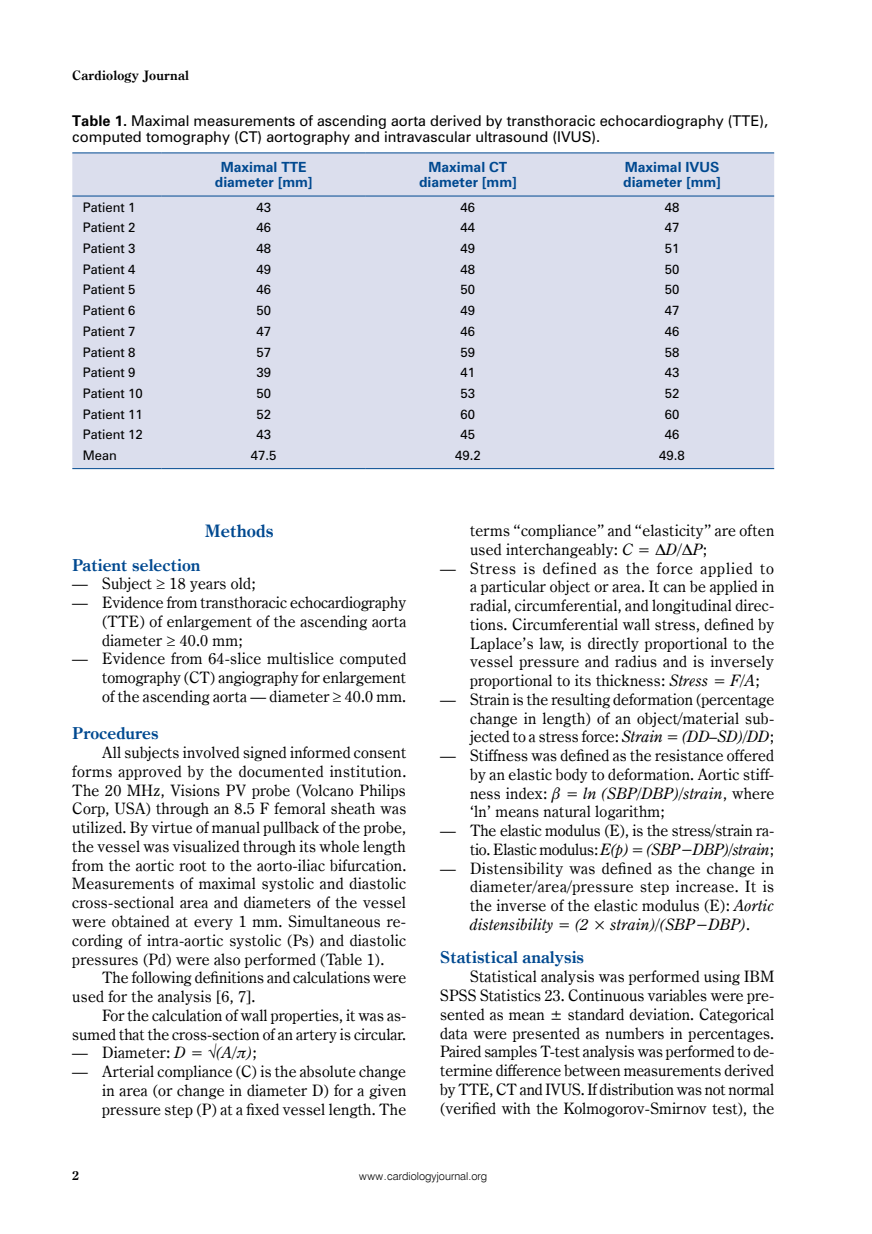
<style>
.page{position:relative;width:872px;height:1234px;background:#fff}
.page>*{position:absolute;margin:0;border:0;box-sizing:border-box;transform-origin:0 0}
.t1{font:700 17.25px "Century Oldst EU";color:#004990}
.t2{font:700 16.5px "Century Oldst EU";color:#004990}
.t3{font:15.75px/18.8px "Century Oldst EU";letter-spacing:.015em;color:#000;text-align:justify}
.t4{font:15.75px/18.8px "Century Oldst EU";letter-spacing:-.005em;color:#000;text-align:right}
.t5{font:13.5px/16.5px "Zurich PL";color:#000}
.t6{font:700 13.05px "Century Oldst EU";letter-spacing:.015em;color:#000}
.t7{font:700 12.75px/15px "Zurich PL";color:#004990;text-align:center}
.t8{font:700 12.75px "Century Oldst EU";color:#000}
.t9{font:12px "Zurich PL";color:#000}
.t10{font:10.95px "Swis 721 Lt EU";color:#000}
.s1{color:#fff}
.s2{font-weight:700}
.s3{font-style:italic}
</style>
<div class="page">
<div style="left:72px;top:153px;width:702px;height:315px;background:#dbdeed"></div>
<hr style="left:72px;top:152px;width:90px;height:1px;background:#004990">
<hr style="left:162px;top:152px;width:204px;height:1px;background:#004990">
<hr style="left:366px;top:152px;width:204px;height:1px;background:#004990">
<hr style="left:570px;top:152px;width:204px;height:1px;background:#004990">
<hr style="left:72px;top:196px;width:90px;height:1px;background:#004990">
<hr style="left:162px;top:196px;width:204px;height:1px;background:#004990">
<hr style="left:366px;top:196px;width:204px;height:1px;background:#004990">
<hr style="left:570px;top:196px;width:204px;height:1px;background:#004990">
<hr style="left:72px;top:468px;width:90px;height:1px;background:#004990">
<hr style="left:162px;top:468px;width:204px;height:1px;background:#004990">
<hr style="left:366px;top:468px;width:204px;height:1px;background:#004990">
<hr style="left:570px;top:468px;width:204px;height:1px;background:#004990">
<p class="t6" style="left:72px;top:68px;width:252px">Cardiology Journal <span class="s1">20XX, Vol. XX, No. X</span></p>
<p class="t5" style="left:72px;top:112px;width:697px"><span class="s2">Table 1.</span> Maximal measurements of ascending aorta derived by transthoracic echocardiography (TTE), computed tomography (CT) aortography and intravascular ultrasound (IVUS).</p>
<p class="t7" style="left:215px;top:159px;width:99px">Maximal TTE diameter [mm]</p>
<p class="t7" style="left:419px;top:159px;width:99px">Maximal CT diameter [mm]</p>
<p class="t7" style="left:623px;top:159px;width:99px;text-align:left">Maximal IVUS diameter [mm]</p>
<p class="t9" style="left:83px;top:199px;width:54px">Patient 1</p>
<p class="t9" style="left:256px;top:199px;width:16px">43</p>
<p class="t9" style="left:460px;top:199px;width:16px">46</p>
<p class="t9" style="left:665px;top:199px;width:16px">48</p>
<p class="t9" style="left:83px;top:219px;width:54px">Patient 2</p>
<p class="t9" style="left:256px;top:219px;width:16px">46</p>
<p class="t9" style="left:460px;top:219px;width:16px">44</p>
<p class="t9" style="left:665px;top:219px;width:16px">47</p>
<p class="t9" style="left:83px;top:240px;width:54px">Patient 3</p>
<p class="t9" style="left:256px;top:240px;width:16px">48</p>
<p class="t9" style="left:460px;top:240px;width:16px">49</p>
<p class="t9" style="left:665px;top:240px;width:16px">51</p>
<p class="t9" style="left:83px;top:261px;width:54px">Patient 4</p>
<p class="t9" style="left:256px;top:261px;width:16px">49</p>
<p class="t9" style="left:460px;top:261px;width:16px">48</p>
<p class="t9" style="left:665px;top:261px;width:16px">50</p>
<p class="t9" style="left:83px;top:282px;width:54px">Patient 5</p>
<p class="t9" style="left:256px;top:282px;width:16px">46</p>
<p class="t9" style="left:460px;top:282px;width:16px">50</p>
<p class="t9" style="left:665px;top:282px;width:16px">50</p>
<p class="t9" style="left:83px;top:302px;width:54px">Patient 6</p>
<p class="t9" style="left:256px;top:302px;width:16px">50</p>
<p class="t9" style="left:460px;top:302px;width:16px">49</p>
<p class="t9" style="left:665px;top:302px;width:16px">47</p>
<p class="t9" style="left:83px;top:323px;width:54px">Patient 7</p>
<p class="t9" style="left:256px;top:323px;width:16px">47</p>
<p class="t9" style="left:460px;top:323px;width:16px">46</p>
<p class="t9" style="left:665px;top:323px;width:16px">46</p>
<p class="t9" style="left:83px;top:344px;width:54px">Patient 8</p>
<p class="t9" style="left:256px;top:344px;width:16px">57</p>
<p class="t9" style="left:460px;top:344px;width:16px">59</p>
<p class="t9" style="left:665px;top:344px;width:16px">58</p>
<p class="t9" style="left:83px;top:364px;width:54px">Patient 9</p>
<p class="t9" style="left:256px;top:364px;width:16px">39</p>
<p class="t9" style="left:460px;top:364px;width:16px">41</p>
<p class="t9" style="left:665px;top:364px;width:16px">43</p>
<p class="t9" style="left:83px;top:385px;width:61px">Patient 10</p>
<p class="t9" style="left:256px;top:385px;width:16px">50</p>
<p class="t9" style="left:460px;top:385px;width:16px">53</p>
<p class="t9" style="left:665px;top:385px;width:16px">52</p>
<p class="t9" style="left:83px;top:406px;width:61px">Patient 11</p>
<p class="t9" style="left:256px;top:406px;width:16px">52</p>
<p class="t9" style="left:460px;top:406px;width:16px">60</p>
<p class="t9" style="left:665px;top:406px;width:16px">60</p>
<p class="t9" style="left:83px;top:426px;width:61px">Patient 12</p>
<p class="t9" style="left:256px;top:426px;width:16px">43</p>
<p class="t9" style="left:460px;top:426px;width:16px">45</p>
<p class="t9" style="left:665px;top:426px;width:16px">46</p>
<p class="t9" style="left:83px;top:447px;width:36px">Mean</p>
<p class="t9" style="left:251px;top:447px;width:27px">47.5</p>
<p class="t9" style="left:455px;top:447px;width:27px">49.2</p>
<p class="t9" style="left:659px;top:447px;width:27px">49.8</p>
<p class="t1" style="left:205px;top:520px;width:70px">Methods</p>
<p class="t2" style="left:72px;top:554px;width:130px">Patient selection</p>
<p class="t3" style="left:72px;top:574px;width:185px">— Subject ≥ 18 years old;</p>
<p class="t3" style="left:102px;top:593px;width:306px;text-indent:-30px">— Evidence from transthoracic echocardiography (TTE) of enlargement of the ascending aorta diameter ≥ 40.0 mm;</p>
<p class="t3" style="left:102px;top:649px;width:306px;text-indent:-30px">— Evidence from 64-slice multislice computed tomography (CT) angiography for enlargement of the ascending aorta — diameter ≥ 40.0 mm.</p>
<p class="t2" style="left:72px;top:723px;width:88px">Procedures</p>
<p class="t3" style="left:72px;top:743px;width:335px;text-indent:30px">All subjects involved signed informed consent forms approved by the documented institution.<br>The 20 MHz, Visions PV probe (Volcano Philips Corp, USA) through an 8.5 F femoral sheath was utilized. By virtue of manual pullback of the probe, the vessel was visualized through its whole length from the aortic root to the aorto-iliac bifurcation.<br>Measurements of maximal systolic and diastolic cross-sectional area and diameters of the vessel were obtained at every 1 mm. Simultaneous re&shy;cording of intra-aortic systolic (Ps) and diastolic pressures (Pd) were also performed (Table 1).</p>
<p class="t3" style="left:72px;top:968px;width:335px;text-indent:30px">The following definitions and calculations were used for the analysis [6, 7].</p>
<p class="t3" style="left:72px;top:1005px;width:335px;text-align:right">For the calculation of wall properties, it was as&shy;sumed that the cross-section of an artery is circular.</p>
<p class="t3" style="left:72px;top:1043px;width:186px">— Diameter: <span class="s3">D =</span> √<span class="s3">(A/ )</span>;</p>
<p class="t3" style="left:102px;top:1062px;width:306px;text-indent:-30px">— Arterial compliance (C) is the absolute change in area (or change in diameter D) for a given pressure step (P) at a fixed vessel length. The</p>
<p class="t3" style="left:470px;top:521px;width:306px">terms “compliance” and “elasticity” are often used interchangeably: <span class="s3">C = D/ P</span>;</p>
<p class="t3" style="left:470px;top:558px;width:306px;text-indent:-30px">— Stress is defined as the force applied to a particular object or area. It can be applied in radial, circumferential, and longitudinal direc&shy;tions. Circumferential wall stress, defined by Laplace’s law, is directly proportional to the vessel pressure and radius and is inversely proportional to its thickness: <span class="s3">Stress = F/A</span>;</p>
<p class="t3" style="left:470px;top:690px;width:306px;text-indent:-30px">— Strain is the resulting deformation (percentage change in length) of an object/material sub&shy;jected to a stress force: <span class="s3">Strain = (DD–SD)/DD</span>;</p>
<p class="t3" style="left:470px;top:746px;width:306px;text-indent:-30px">— Stiffness was defined as the resistance offered by an elastic body to deformation. Aortic stiff&shy;ness index: <span class="s3">= ln (SBP/DBP)/strain</span>, where ‘ln’ means natural logarithm;</p>
<p class="t4" style="left:440px;top:821px;width:335px">— The elastic modulus (E), is the stress/strain ra&shy;tio. Elastic modulus: <span class="s3">E(p) = (SBP−DBP)/strain</span>;</p>
<p class="t3" style="left:470px;top:858px;width:306px;text-indent:-30px">— Distensibility was defined as the change in diameter/area/pressure step increase. It is the inverse of the elastic modulus (E): <span class="s3">Aortic distensibility = (2 × strain)/(SBP−DBP)</span>.</p>
<p class="t2" style="left:440px;top:947px;width:145px">Statistical analysis</p>
<p class="t3" style="left:440px;top:967px;width:335px;text-indent:30px">Statistical analysis was performed using IBM SPSS Statistics 23. Continuous variables were pre&shy;sented as mean ± standard deviation. Categorical data were presented as numbers in percentages.<br>Paired samples T-test analysis was performed to de&shy;termine difference between measurements derived by TTE, CT and IVUS. If distribution was not normal (verified with the Kolmogorov-Smirnov test), the</p>
<p class="t8" style="left:72px;top:1167px;width:9px">2</p>
<p class="t10" style="left:359px;top:1169px;width:129px">www.cardiologyjournal.org</p>
</div>
